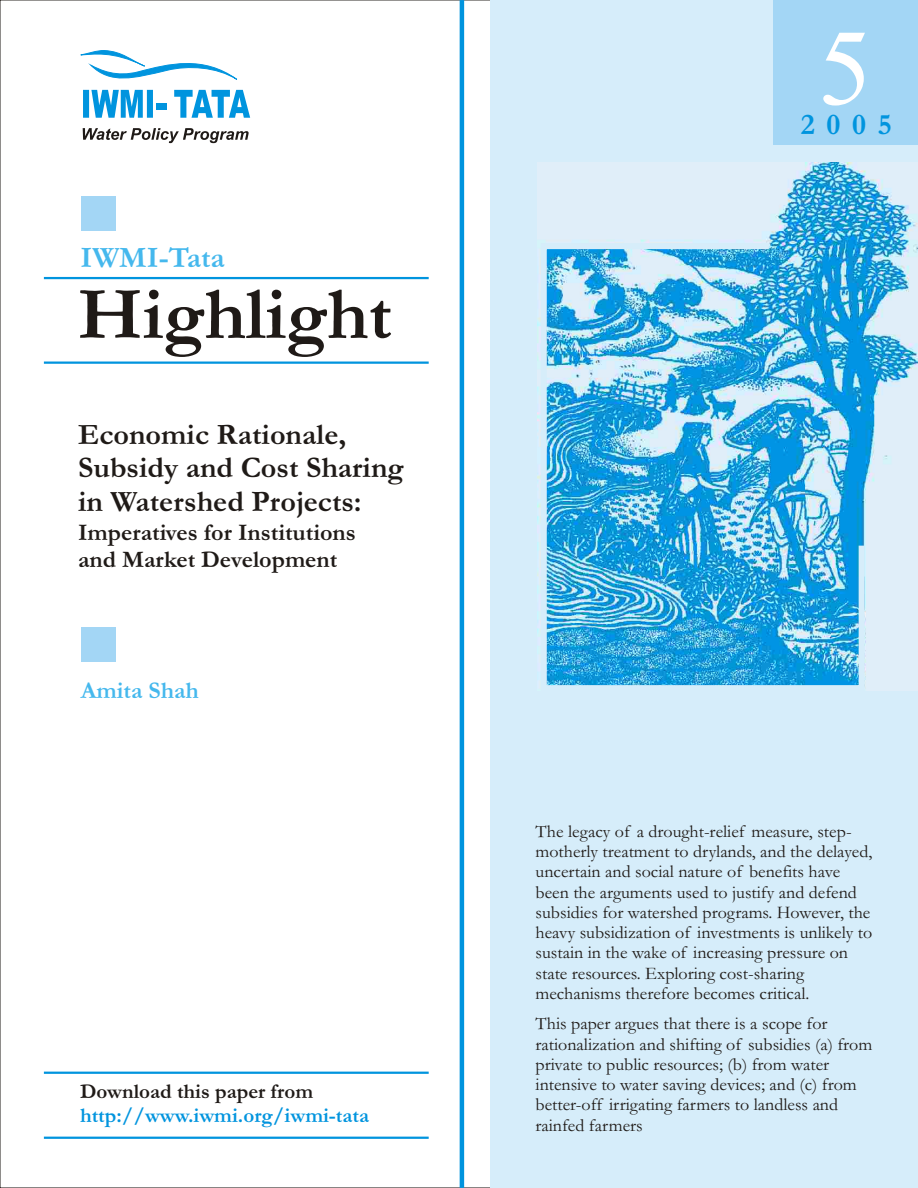
<style>
.page{position:relative;width:918px;height:1188px;background:#fff}
.page>*{position:absolute;margin:0;border:0;box-sizing:border-box;transform-origin:0 0}
.t1{font:108px "Times New Roman";color:#fff}
.t2{font:700 75px "Garamond";color:#1f1a17}
.t3{font:700 30px/33.8px "Garamond";color:#1f1a17}
.t4{font:700 30px "Garamond";color:#45b8ed}
.t5{font:700 30px "Garamond";color:#0094de}
.t6{font:700 24px/27px "Garamond";color:#1f1a17}
.t7{font:700 24px "Garamond";color:#45b8ed}
.t8{font:700 21px "Garamond";color:#0094de}
.t9{font:700 21px "Garamond";color:#1f1a17}
.t10{font:18px/20.2px "Garamond";color:#1f1a17}
</style>
<div class="page">
<hr style="left:460px;top:0;width:4px;height:1188px;background:#0094de">
<hr style="left:44px;top:277px;width:385px;height:2px;background:#0094de">
<hr style="left:44px;top:362px;width:385px;height:2px;background:#0094de">
<hr style="left:44px;top:1072px;width:385px;height:2px;background:#0094de">
<hr style="left:44px;top:1137px;width:385px;height:2px;background:#0094de">
<div style="left:81px;top:628px;width:34px;height:34px;background:#a3d6f5"></div>
<div style="left:81px;top:196px;width:34px;height:34px;background:#a3d6f5"></div>
<div style="left:491px;top:0;width:427px;height:1188px;background:#d6edfa"></div>
<div style="left:773px;top:0;width:145px;height:145px;background:#a3d6f5"></div>
<svg style="left:83px;top:128px;width:166px;height:15px"></svg>
<svg style="left:80px;top:50px;width:170px;height:68px"></svg>
<img style="left:537px;top:162px;width:380px;height:471px">
<img style="left:538px;top:240px;width:330px;height:448px">
<h3 class="t4" style="left:81px;top:248px;width:146px">IWMI-Tata</h3>
<h2 class="t2" style="left:78px;top:289px;width:316px">Highlight</h2>
<h3 class="t3" style="left:78px;top:421px;width:327px">Economic Rationale,<br>Subsidy and Cost Sharing in Watershed Projects:</h3>
<h3 class="t6" style="left:78px;top:522px;width:279px">Imperatives for Institutions and Market Development</h3>
<h3 class="t7" style="left:81px;top:683px;width:120px">Amita Shah</h3>
<p class="t9" style="left:80px;top:1085px;width:234px">Download this paper from</p>
<p class="t8" style="left:80px;top:1108px;width:291px">http://www.iwmi.org/iwmi-tata</p>
<h1 class="t1" style="left:818px;top:29px;width:55px">5</h1>
<h3 class="t5" style="left:801px;top:115px;width:93px">2005</h3>
<p class="t10" style="left:536px;top:823px;width:338px">The legacy of a drought-relief measure, step&shy;motherly treatment to drylands, and the delayed, uncertain and social nature of benefits have been the arguments used to justify and defend subsidies for watershed programs. However, the heavy subsidization of investments is unlikely to sustain in the wake of increasing pressure on state resources. Exploring cost-sharing mechanisms therefore becomes critical.</p>
<p class="t10" style="left:536px;top:1016px;width:338px">This paper argues that there is a scope for rationalization and shifting of subsidies (a) from private to public resources; (b) from water intensive to water saving devices; and (c) from better-off irrigating farmers to landless and rainfed farmers</p>
</div>
